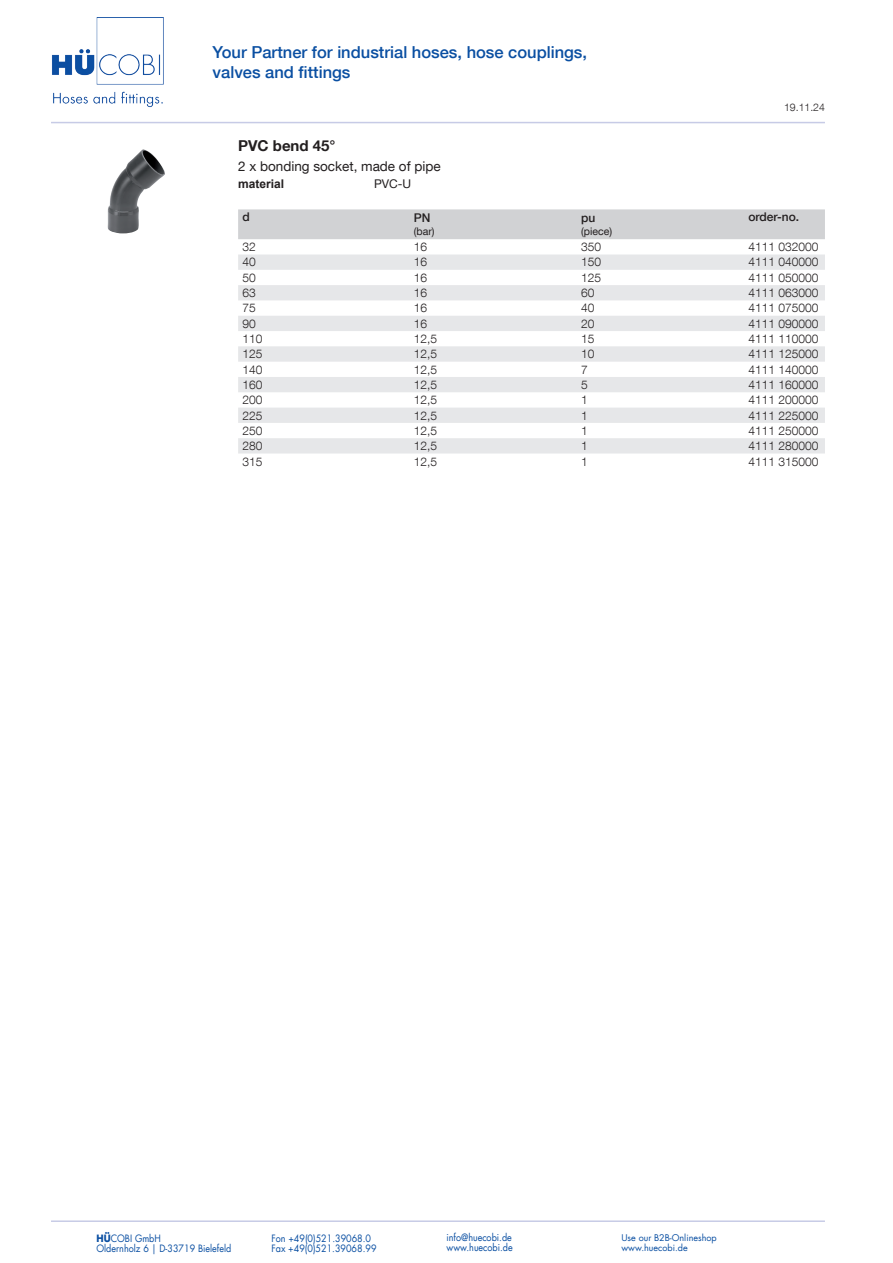
<style>
.page{position:relative;width:893px;height:1263px;background:#fff}
.page>*{position:absolute;margin:0;border:0;box-sizing:border-box;transform-origin:0 0}
.t1{font:500 16.5px/19.8px "Helvetica Neue LT Com";color:#0a4fa2}
.t2{font:700 15px "Helvetica Neue LT Com";color:#231f20}
.t3{font:13.5px "Helvetica Neue LT Com";color:#231f20}
.t4{font:300 12px "Helvetica Neue LT Com";color:#231f20}
.t5{font:500 12px "Helvetica Neue LT Com";color:#231f20}
.t6{font:700 12px "Arial";color:#231f20}
.t7{font:12px "Helvetica Neue LT Com";color:#231f20}
.t8{font:10.5px "Helvetica Neue LT Com";color:#231f20}
.t9{font:300 10.5px "Helvetica Neue LT Com";color:#231f20}
.t10{font:9.9px "Futura LT";color:#0a4fa2;scale:.91 1}
.t11{font:9px "Futura LT";color:#0a4fa2}
.s1{font-weight:700}
</style>
<div class="page">
<hr style="left:51px;top:122px;width:774px;height:1px;background:#c7cbe6">
<hr style="left:51px;top:1220px;width:774px;height:2px;background:#c7cbe6">
<img style="left:52px;top:17px;width:112px;height:90px">
<div style="left:238px;top:209px;width:587px;height:30px;background:#d1d2d4"></div>
<svg style="left:238px;top:254px;width:587px;height:199px;fill:#e6e7e9"></svg>
<img style="left:107px;top:149px;width:58px;height:84px">
<h1 class="t1" style="left:213px;top:42px;width:376px">Your Partner for industrial hoses, hose couplings, valves and fittings</h1>
<p class="t2" style="left:238px;top:136px;width:99px">PVC bend 45°</p>
<p class="t3" style="left:238px;top:158px;width:204px">2 x bonding socket, made of pipe</p>
<p class="t6" style="left:238px;top:175px;width:48px">material</p>
<p class="t7" style="left:374px;top:176px;width:39px">PVC-U</p>
<p class="t5" style="left:242px;top:210px;width:9px">d</p>
<p class="t5" style="left:414px;top:211px;width:18px">PN</p>
<p class="t8" style="left:414px;top:225px;width:22px">(bar)</p>
<p class="t5" style="left:581px;top:211px;width:16px">pu</p>
<p class="t8" style="left:581px;top:225px;width:32px">(piece)</p>
<p class="t9" style="left:784px;top:101px;width:42px">19.11.24</p>
<p class="t5" style="left:748px;top:210px;width:52px">order-no.</p>
<p class="t4" style="left:242px;top:240px;width:15px">32</p>
<p class="t4" style="left:414px;top:240px;width:15px">16</p>
<p class="t4" style="left:581px;top:240px;width:22px">350</p>
<p class="t4" style="left:748px;top:240px;width:72px">4111 032000</p>
<p class="t4" style="left:242px;top:255px;width:15px">40</p>
<p class="t4" style="left:414px;top:255px;width:15px">16</p>
<p class="t4" style="left:581px;top:255px;width:22px">150</p>
<p class="t4" style="left:748px;top:255px;width:72px">4111 040000</p>
<p class="t4" style="left:242px;top:270px;width:15px">50</p>
<p class="t4" style="left:414px;top:270px;width:15px">16</p>
<p class="t4" style="left:581px;top:270px;width:22px">125</p>
<p class="t4" style="left:748px;top:270px;width:72px">4111 050000</p>
<p class="t4" style="left:242px;top:285px;width:15px">63</p>
<p class="t4" style="left:414px;top:285px;width:15px">16</p>
<p class="t4" style="left:581px;top:285px;width:15px">60</p>
<p class="t4" style="left:748px;top:285px;width:72px">4111 063000</p>
<p class="t4" style="left:242px;top:301px;width:15px">75</p>
<p class="t4" style="left:414px;top:301px;width:15px">16</p>
<p class="t4" style="left:581px;top:301px;width:15px">40</p>
<p class="t4" style="left:748px;top:301px;width:72px">4111 075000</p>
<p class="t4" style="left:242px;top:316px;width:15px">90</p>
<p class="t4" style="left:414px;top:316px;width:15px">16</p>
<p class="t4" style="left:581px;top:316px;width:15px">20</p>
<p class="t4" style="left:748px;top:316px;width:72px">4111 090000</p>
<p class="t4" style="left:242px;top:331px;width:22px">110</p>
<p class="t4" style="left:414px;top:331px;width:25px">12,5</p>
<p class="t4" style="left:581px;top:331px;width:15px">15</p>
<p class="t4" style="left:748px;top:331px;width:72px">4111 110000</p>
<p class="t4" style="left:242px;top:347px;width:22px">125</p>
<p class="t4" style="left:414px;top:347px;width:25px">12,5</p>
<p class="t4" style="left:581px;top:347px;width:15px">10</p>
<p class="t4" style="left:748px;top:347px;width:72px">4111 125000</p>
<p class="t4" style="left:242px;top:362px;width:22px">140</p>
<p class="t4" style="left:414px;top:362px;width:25px">12,5</p>
<p class="t4" style="left:581px;top:362px;width:8px">7</p>
<p class="t4" style="left:748px;top:362px;width:72px">4111 140000</p>
<p class="t4" style="left:242px;top:377px;width:22px">160</p>
<p class="t4" style="left:414px;top:377px;width:25px">12,5</p>
<p class="t4" style="left:581px;top:377px;width:8px">5</p>
<p class="t4" style="left:748px;top:377px;width:72px">4111 160000</p>
<p class="t4" style="left:242px;top:393px;width:22px">200</p>
<p class="t4" style="left:414px;top:393px;width:25px">12,5</p>
<p class="t4" style="left:581px;top:393px;width:8px">1</p>
<p class="t4" style="left:748px;top:393px;width:72px">4111 200000</p>
<p class="t4" style="left:242px;top:408px;width:22px">225</p>
<p class="t4" style="left:414px;top:408px;width:25px">12,5</p>
<p class="t4" style="left:581px;top:408px;width:8px">1</p>
<p class="t4" style="left:748px;top:408px;width:72px">4111 225000</p>
<p class="t4" style="left:242px;top:423px;width:22px">250</p>
<p class="t4" style="left:414px;top:423px;width:25px">12,5</p>
<p class="t4" style="left:581px;top:423px;width:8px">1</p>
<p class="t4" style="left:748px;top:423px;width:72px">4111 250000</p>
<p class="t4" style="left:242px;top:439px;width:22px">280</p>
<p class="t4" style="left:414px;top:439px;width:25px">12,5</p>
<p class="t4" style="left:581px;top:439px;width:8px">1</p>
<p class="t4" style="left:748px;top:439px;width:72px">4111 280000</p>
<p class="t4" style="left:242px;top:454px;width:22px">315</p>
<p class="t4" style="left:414px;top:454px;width:25px">12,5</p>
<p class="t4" style="left:581px;top:454px;width:8px">1</p>
<p class="t4" style="left:748px;top:454px;width:72px">4111 315000</p>
<p class="t10" style="left:97px;top:1232px;width:72px"><span class="s1">HÜ</span>COBI GmbH</p>
<p class="t10" style="left:271px;top:1232px;width:111px">Fon +49(0)521.39068.0</p>
<p class="t10" style="left:446px;top:1231px;width:73px">info@huecobi.de</p>
<p class="t11" style="left:621px;top:1231px;width:97px">Use our B2B-Onlineshop</p>
<p class="t10" style="left:97px;top:1242px;width:150px">Oldernholz 6 | D-33719 Bielefeld</p>
<p class="t10" style="left:271px;top:1242px;width:117px">Fax +49(0)521.39068.99</p>
<p class="t10" style="left:446px;top:1241px;width:74px">www.huecobi.de</p>
<p class="t11" style="left:621px;top:1242px;width:68px">www.huecobi.de</p>
</div>
